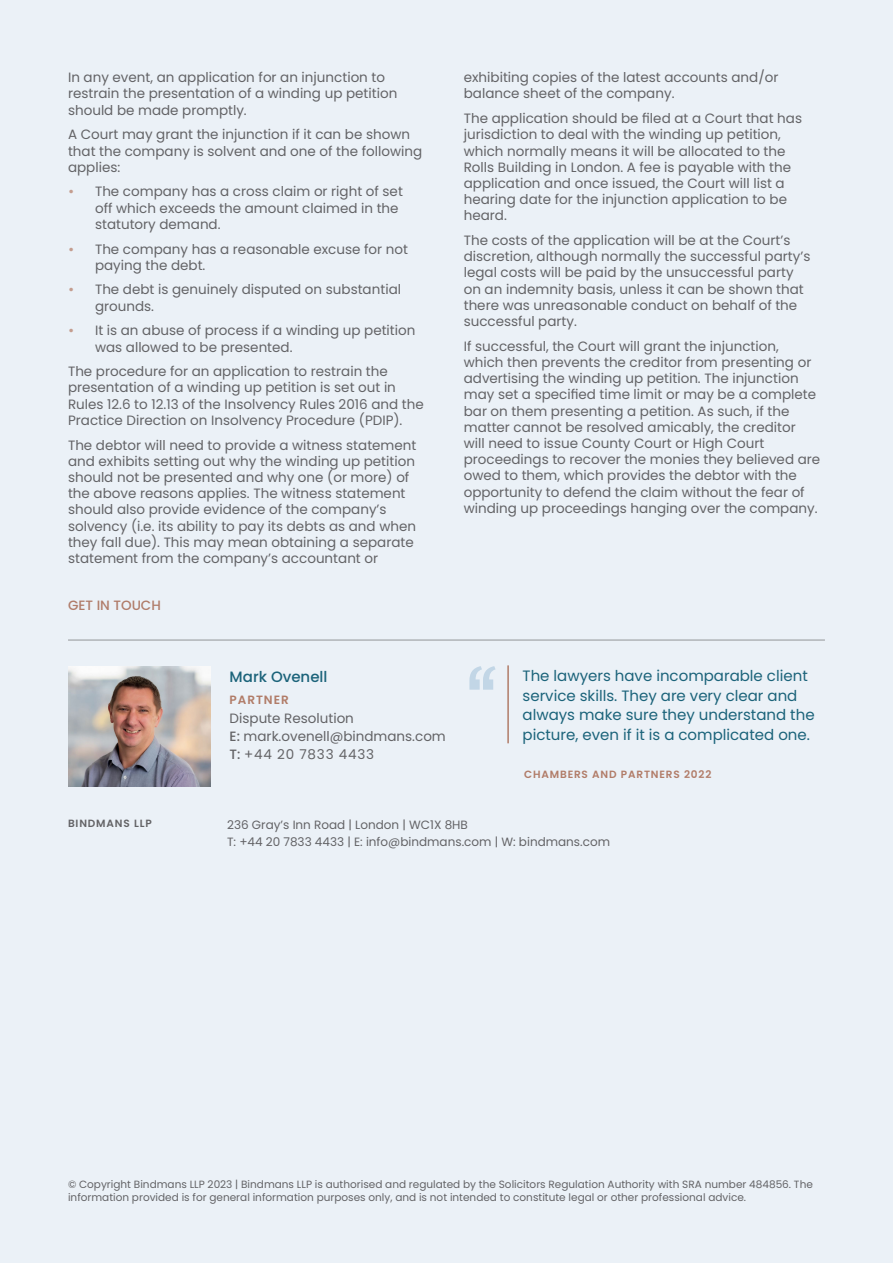
<style>
.page{position:relative;width:893px;height:1263px;background:#ebf1f7}
.page>*{position:absolute;margin:0;border:0;box-sizing:border-box;transform-origin:0 0}
.t1{font:500 75.6px "Halyard Display";color:#c2d6e6}
.t2{font:15px/19.5px "Poppins";color:#1b637a}
.t3{font:500 15px "Poppins";color:#1b637a}
.t4{font:13.5px/16.2px "Poppins";color:#636366}
.t5{font:500 13.5px "Poppins";color:#b07c6a}
.t6{font:12px "Poppins";color:#636366}
.t7{font:600 12px "Poppins";letter-spacing:.08em;color:#b17c68}
.t8{font:10.5px/12.6px "Poppins";color:#636366}
.t9{font:600 10.5px "Poppins";letter-spacing:.08em;color:#b17c68}
.t10{font:600 10.5px "Poppins";letter-spacing:.08em;color:#636366}
.s1{font-weight:500;color:#c49d8f}
.s2{font-weight:500}
</style>
<div class="page">
<img style="left:68px;top:667px;width:143px;height:120px">
<hr style="left:507px;top:665px;width:2px;height:78px;background:#b17c68">
<hr style="left:68px;top:640px;width:757px;height:1px;background:#939598">
<p class="t4" style="left:68px;top:69px;width:331px">In any event, an application for an injunction to restrain the presentation of a winding up petition should be made promptly.</p>
<p class="t4" style="left:68px;top:127px;width:356px">A Court may grant the injunction if it can be shown that the company is solvent and one of the following applies:</p>
<p class="t4" style="left:95px;top:184px;width:309px;text-indent:-27px"><span class="s1">•</span> The company has a cross claim or right of set off which exceeds the amount claimed in the statutory demand.</p>
<p class="t4" style="left:95px;top:241px;width:314px;text-indent:-27px"><span class="s1">•</span> The company has a reasonable excuse for not paying the debt.</p>
<p class="t4" style="left:95px;top:282px;width:308px;text-indent:-27px"><span class="s1">•</span> The debt is genuinely disputed on substantial grounds.</p>
<p class="t4" style="left:95px;top:323px;width:322px;text-indent:-27px"><span class="s1">•</span> It is an abuse of process if a winding up petition was allowed to be presented.</p>
<p class="t4" style="left:68px;top:363px;width:357px">The procedure for an application to restrain the presentation of a winding up petition is set out in Rules 12.6 to 12.13 of the Insolvency Rules 2016 and the Practice Direction on Insolvency Procedure (PDIP).</p>
<p class="t4" style="left:68px;top:437px;width:350px">The debtor will need to provide a witness statement and exhibits setting out why the winding up petition should not be presented and why one (or more) of the above reasons applies. The witness statement should also provide evidence of the company’s solvency (i.e. its ability to pay its debts as and when they fall due). This may mean obtaining a separate statement from the company’s accountant or</p>
<p class="t5" style="left:68px;top:597px;width:94px">GET IN TOUCH</p>
<p class="t4" style="left:464px;top:69px;width:316px">exhibiting copies of the latest accounts and/or balance sheet of the company.</p>
<p class="t4" style="left:464px;top:110px;width:340px">The application should be filed at a Court that has jurisdiction to deal with the winding up petition, which normally means it will be allocated to the Rolls Building in London. A fee is payable with the application and once issued, the Court will list a hearing date for the injunction application to be heard.</p>
<p class="t4" style="left:464px;top:232px;width:348px">The costs of the application will be at the Court’s discretion, although normally the successful party’s legal costs will be paid by the unsuccessful party on an indemnity basis, unless it can be shown that there was unreasonable conduct on behalf of the successful party.</p>
<p class="t4" style="left:464px;top:338px;width:358px">If successful, the Court will grant the injunction, which then prevents the creditor from presenting or advertising the winding up petition. The injunction may set a specified time limit or may be a complete bar on them presenting a petition. As such, if the matter cannot be resolved amicably, the creditor<br>will need to issue County Court or High Court proceedings to recover the monies they believed are owed to them, which provides the debtor with the opportunity to defend the claim without the fear of winding up proceedings hanging over the company.</p>
<p class="t3" style="left:230px;top:668px;width:99px">Mark Ovenell</p>
<p class="t7" style="left:230px;top:693px;width:61px">PARTNER</p>
<p class="t4" style="left:230px;top:709px;width:218px;line-height:18px">Dispute Resolution<br><span class="s2">E:</span> mark.ovenell@bindmans.com<br><span class="s2">T:</span> +44 20 7833 4433</p>
<p class="t1" style="left:467px;top:639px;width:32px">“</p>
<p class="t2" style="left:523px;top:666px;width:294px">The lawyers have incomparable client service skills. They are very clear and always make sure they understand the picture, even if it is a complicated one.</p>
<p class="t9" style="left:524px;top:768px;width:189px">CHAMBERS AND PARTNERS 2022</p>
<p class="t10" style="left:68px;top:817px;width:85px">BINDMANS LLP</p>
<p class="t6" style="left:227px;top:817px;width:242px">236 Gray’s Inn Road | London | WC1X 8HB</p>
<p class="t6" style="left:227px;top:834px;width:384px">T: +44 20 7833 4433 | E: info@bindmans.com | W: bindmans.com</p>
<p class="t8" style="left:68px;top:1178px;width:746px">© Copyright Bindmans LLP 2023 | Bindmans LLP is authorised and regulated by the Solicitors Regulation Authority with SRA number 484856. The information provided is for general information purposes only, and is not intended to constitute legal or other professional advice.</p>
</div>
